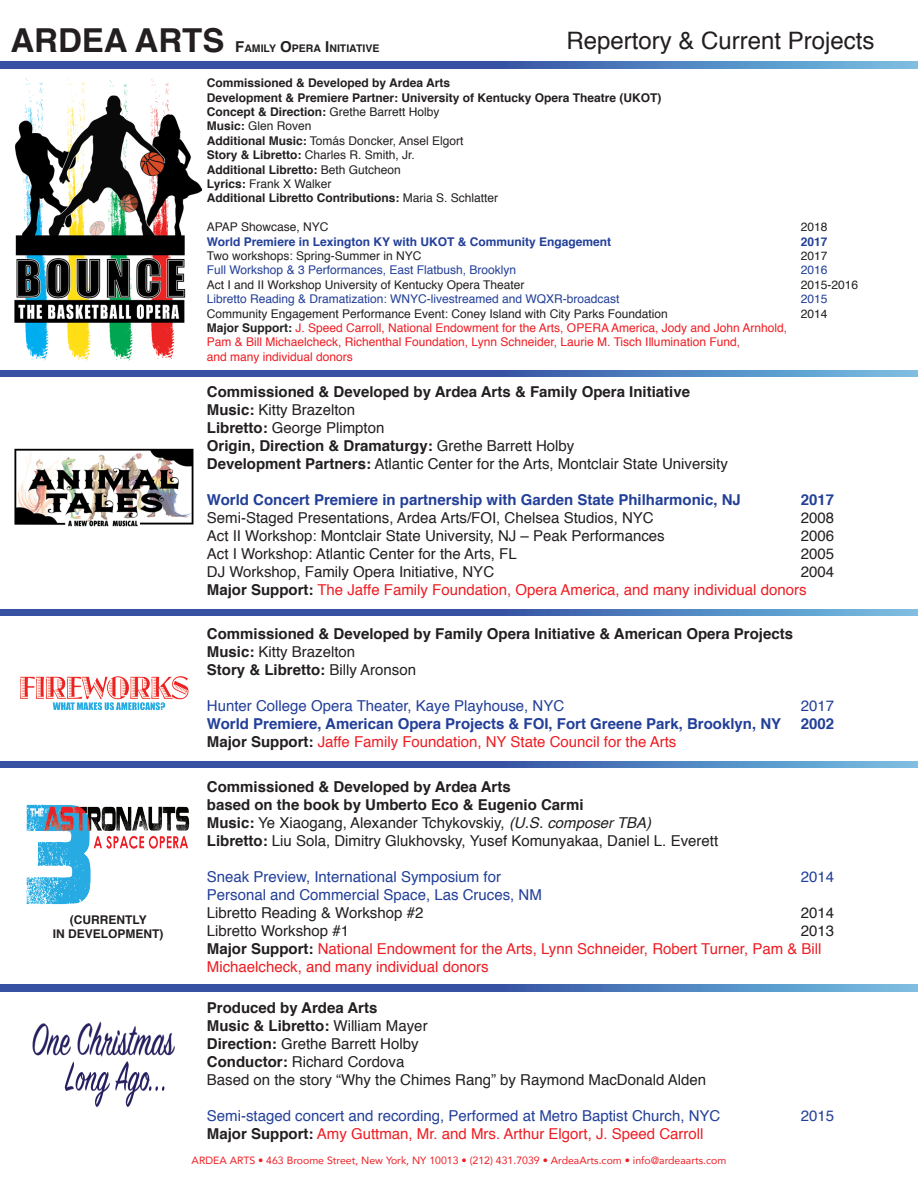
<style>
.page{position:relative;width:918px;height:1188px;background:#fff}
.page>*{position:absolute;margin:0;border:0;box-sizing:border-box;transform-origin:0 0}
.t1{font:24px "Helvetica";color:#231f20}
.t2{font:15px/18px "Helvetica";color:#231f20}
.t3{font:700 15px/18px "Helvetica";color:#231f20}
.t4{font:15px/18px "Helvetica";color:#ee1d23}
.t5{font:15px "Helvetica";color:#223f99}
.t6{font:700 15px "Helvetica";color:#223f99}
.t7{font:700 12px/14.4px "Helvetica";color:#231f20}
.t8{font:12px/14.4px "Helvetica";color:#ee1d23}
.t9{font:12px "Helvetica";color:#231f20}
.t10{font:12px "Helvetica";color:#223f99}
.t11{font:700 12px "Helvetica";color:#223f99}
.t12{font:10.5px "Avenir";color:#ee1d23}
.t13{font:700 10.5px "Helvetica";color:#231f20}
.s1{font-size:33px}
.s2{font-size:15px}
.s3{font-weight:400}
.s4{font-weight:700;color:#231f20}
.s5{color:#231f20}
.s6{font-weight:700}
.s7{font-style:italic}
</style>
<div class="page">
<img style="left:15px;top:79px;width:186px;height:281px">
<img style="left:14px;top:448px;width:180px;height:79px">
<img style="left:20px;top:676px;width:169px;height:35px">
<img style="left:26px;top:804px;width:164px;height:101px">
<img style="left:64px;top:1061px;width:101px;height:46px">
<img style="left:32px;top:1021px;width:143px;height:36px">
<svg style="left:0;top:370px;width:918px;height:7px;background:#456cb2"></svg>
<svg style="left:0;top:609px;width:918px;height:7px;background:#456cb2"></svg>
<svg style="left:0;top:761px;width:918px;height:7px;background:#456cb2"></svg>
<svg style="left:0;top:985px;width:918px;height:6px;background:#456cb2"></svg>
<svg style="left:0;top:62px;width:918px;height:6px;background:#456cb2"></svg>
<p class="t13" style="left:10px;top:40px;width:370px"><span class="s1">ARDEA ARTS</span> <span class="s2">F</span>AMILY <span class="s2">O</span>PERA <span class="s2">I</span>NITIATIVE</p>
<h1 class="t1" style="left:567px;top:22px;width:310px"> Repertory &amp; Current Projects</h1>
<p class="t7" style="left:53px;top:913px;width:112px;text-align:center">(CURRENTLY<br>IN DEVELOPMENT)</p>
<p class="t7" style="left:207px;top:76px;width:456px">Commissioned &amp; Developed by Ardea Arts<br>Development &amp; Premiere Partner: University of Kentucky Opera Theatre (UKOT)<br>Concept &amp; Direction: <span class="s3">Grethe Barrett Holby<br></span>Music: <span class="s3">Glen Roven<br></span>Additional Music: <span class="s3">Tomás Doncker, Ansel Elgort<br></span>Story &amp; Libretto: <span class="s3">Charles R. Smith, Jr.<br></span>Additional Libretto: <span class="s3">Beth Gutcheon<br></span>Lyrics: <span class="s3">Frank X Walker<br></span>Additional Libretto Contributions: <span class="s3">Maria S. Schlatter</span></p>
<p class="t9" style="left:207px;top:218px;width:123px">APAP Showcase, NYC</p>
<p class="t9" style="left:801px;top:218px;width:28px">2018</p>
<p class="t11" style="left:207px;top:232px;width:406px">World Premiere in Lexington KY with UKOT &amp; Community Engagement</p>
<p class="t11" style="left:801px;top:232px;width:28px">2017</p>
<p class="t9" style="left:207px;top:247px;width:216px">Two workshops: Spring-Summer in NYC</p>
<p class="t9" style="left:801px;top:247px;width:28px">2017</p>
<p class="t10" style="left:207px;top:261px;width:311px">Full Workshop &amp; 3 Performances, East Flatbush, Brooklyn</p>
<p class="t10" style="left:801px;top:261px;width:28px">2016</p>
<p class="t9" style="left:207px;top:275px;width:319px">Act I and II Workshop University of Kentucky Opera Theater</p>
<p class="t9" style="left:801px;top:275px;width:59px">2015-2016</p>
<p class="t10" style="left:207px;top:290px;width:414px">Libretto Reading &amp; Dramatization: WNYC-livestreamed and WQXR-broadcast</p>
<p class="t10" style="left:801px;top:290px;width:28px">2015</p>
<p class="t9" style="left:207px;top:304px;width:462px">Community Engagement Performance Event: Coney Island with City Parks Foundation</p>
<p class="t9" style="left:801px;top:304px;width:28px">2014</p>
<p class="t8" style="left:207px;top:321px;width:582px"><span class="s4">Major Support:</span> J. Speed Carroll, National Endowment for the Arts, OPERA America, Jody and John Arnhold,<br>Pam &amp; Bill Michaelcheck, Richenthal Foundation, Lynn Schneider,  Laurie M. Tisch Illumination Fund,<br>and many individual donors</p>
<p class="t3" style="left:207px;top:383px;width:523px">Commissioned &amp; Developed by Ardea Arts &amp; Family Opera Initiative Music: <span class="s3">Kitty Brazelton<br></span>Libretto: <span class="s3">George Plimpton<br></span>Origin, Direction &amp; Dramaturgy: <span class="s3">Grethe Barrett Holby<br></span>Development Partners: <span class="s3">Atlantic Center for the Arts, Montclair State University</span></p>
<p class="t6" style="left:207px;top:488px;width:536px">World Concert Premiere in partnership with Garden State Philharmonic, NJ</p>
<p class="t6" style="left:801px;top:488px;width:35px">2017</p>
<p class="t2" style="left:207px;top:509px;width:448px">Semi-Staged Presentations, Ardea Arts/FOI, Chelsea Studios, NYC</p>
<p class="t2" style="left:801px;top:509px;width:35px">2008</p>
<p class="t2" style="left:207px;top:527px;width:459px">Act II Workshop: Montclair State University, NJ – Peak Performances</p>
<p class="t2" style="left:801px;top:527px;width:35px">2006</p>
<p class="t2" style="left:207px;top:545px;width:311px">Act I Workshop: Atlantic Center for the Arts, FL</p>
<p class="t2" style="left:801px;top:545px;width:35px">2005</p>
<p class="t2" style="left:207px;top:563px;width:289px">DJ Workshop, Family Opera Initiative, NYC</p>
<p class="t4" style="left:207px;top:563px;width:629px;text-indent:594px"><span class="s5">2004<br></span><span class="s4">Major Support:</span> The Jaffe Family Foundation, Opera America, and many individual donors</p>
<p class="t3" style="left:207px;top:625px;width:588px">Commissioned &amp; Developed by Family Opera Initiative &amp; American Opera Projects<br>Music: <span class="s3">Kitty Brazelton<br></span>Story &amp; Libretto: <span class="s3">Billy Aronson</span></p>
<p class="t5" style="left:207px;top:694px;width:359px">Hunter College Opera Theater, Kaye Playhouse, NYC</p>
<p class="t5" style="left:801px;top:694px;width:35px">2017</p>
<p class="t6" style="left:207px;top:712px;width:576px">World Premiere, American Opera Projects &amp; FOI, Fort Greene Park, Brooklyn, NY</p>
<p class="t6" style="left:801px;top:712px;width:35px">2002</p>
<p class="t4" style="left:207px;top:733px;width:471px"><span class="s4">Major Support:</span> Jaffe Family Foundation, NY State Council for the Arts</p>
<p class="t2" style="left:207px;top:778px;width:513px"><span class="s6">Commissioned &amp; Developed by Ardea Arts<br>based on the book by Umberto Eco &amp; Eugenio Carmi<br>Music:</span> Ye Xiaogang, Alexander Tchykovskiy, <span class="s7">(U.S. composer TBA)<br></span><span class="s6">Libretto:</span> Liu Sola, Dimitry Glukhovsky, Yusef Komunyakaa, Daniel L. Everett</p>
<p class="t5" style="left:207px;top:865px;width:296px">Sneak Preview, International Symposium for</p>
<p class="t5" style="left:801px;top:865px;width:35px">2014</p>
<p class="t5" style="left:207px;top:883px;width:337px">Personal and Commercial Space, Las Cruces, NM</p>
<p class="t2" style="left:207px;top:904px;width:218px">Libretto Reading &amp; Workshop #2</p>
<p class="t2" style="left:801px;top:904px;width:35px">2014</p>
<p class="t2" style="left:207px;top:922px;width:144px">Libretto Workshop #1</p>
<p class="t4" style="left:207px;top:922px;width:629px;text-indent:594px"><span class="s5">2013<br></span><span class="s4">Major Support:</span> National Endowment for the Arts, Lynn Schneider, Robert Turner, Pam &amp; Bill<br>Michaelcheck, and many individual donors</p>
<p class="t2" style="left:207px;top:999px;width:501px"><span class="s6">Produced by Ardea Arts<br>Music &amp; Libretto:</span> William Mayer<br><span class="s6">Direction:</span> Grethe Barrett Holby<br><span class="s6">Conductor:</span> Richard Cordova<br>Based on the story “Why the Chimes Rang” by Raymond MacDonald Alden</p>
<p class="t5" style="left:207px;top:1104px;width:515px">Semi-staged concert and recording, Performed at Metro Baptist Church, NYC</p>
<p class="t5" style="left:801px;top:1104px;width:35px">2015</p>
<p class="t4" style="left:207px;top:1125px;width:498px"><span class="s4">Major Support:</span> Amy Guttman, Mr. and Mrs. Arthur Elgort, J. Speed Carroll</p>
<p class="t12" style="left:192px;top:1152px;width:536px">ARDEA ARTS • 463 Broome Street, New York, NY 10013 • (212) 431.7039 • ArdeaArts.com • info@ardeaarts.com</p>
</div>
